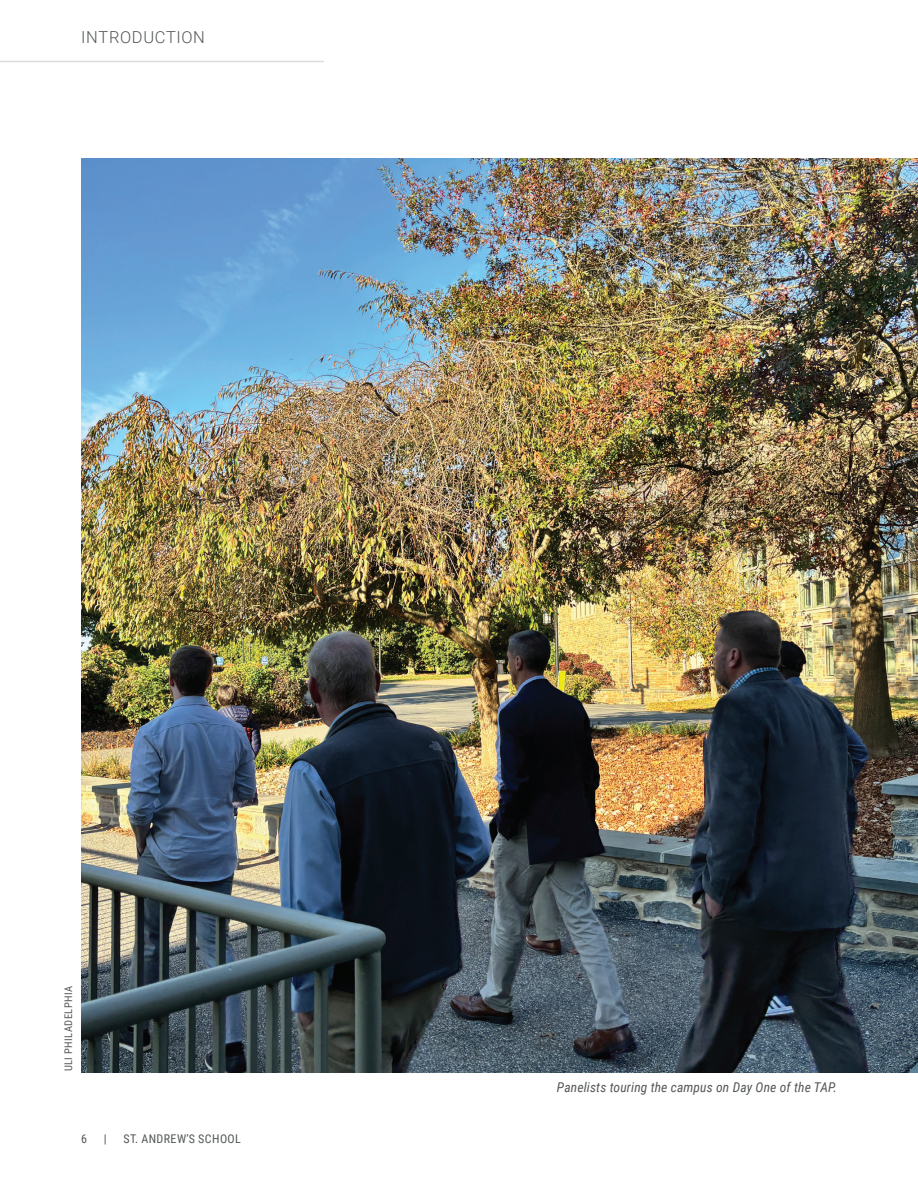
<style>
.page{position:relative;width:918px;height:1188px;background:#fff}
.page>*{position:absolute;margin:0;border:0;box-sizing:border-box;transform-origin:0 0}
.Section_Heading{font:300 16.5px "Roboto";letter-spacing:.035em;color:#545758}
.t1{font:italic 13.5px "Roboto Condensed";letter-spacing:.01em;color:#545758}
.t2{font:12px "Roboto Condensed";letter-spacing:.035em;color:#545758}
.t3{font:10.5px "Roboto Condensed";letter-spacing:.045em;color:#545758}
</style>
<div class="page">
<img style="left:81px;top:158px;width:837px;height:914px">
<hr style="left:0;top:61px;width:324px;height:1px;background:#dddcdd">
<p class="Section_Heading" style="left:81px;top:26px;width:125px">INTRODUCTION</p>
<p class="t3" style="left:61px;top:1071px;width:87px;rotate:-90deg">ULI PHILADELPHIA</p>
<p class="t2" style="left:81px;top:1130px;width:7px">6</p>
<p class="t2" style="left:104px;top:1130px;width:4px">|</p>
<p class="t2" style="left:123px;top:1130px;width:119px">ST. ANDREW’S SCHOOL</p>
<p class="t1" style="left:557px;top:1078px;width:282px">Panelists touring the campus on Day One of the TAP.</p>
</div>
